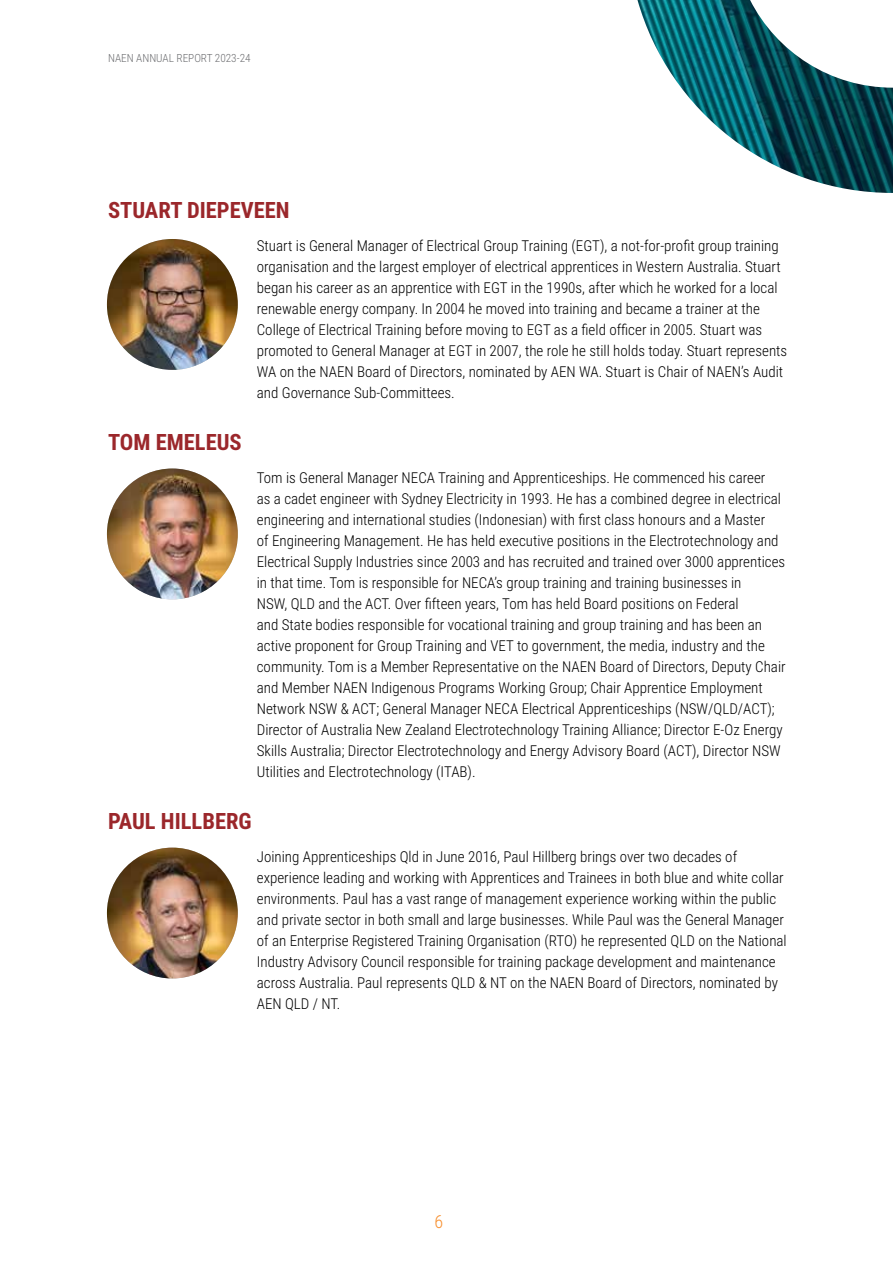
<style>
.page{position:relative;width:893px;height:1263px;background:#fff}
.page>*{position:absolute;margin:0;border:0;box-sizing:border-box;transform-origin:0 0}
.t1{font:700 22.5px "Roboto Condensed";color:#9b272b}
.t2{font:300 18px "Roboto Condensed";color:#f78d2b}
.t3{font:300 15px/21px "Roboto Condensed";color:#000}
.t4{font:300 11.25px "Roboto Condensed";color:#6d6e71}
</style>
<div class="page">
<img style="left:637px;top:0;width:256px;height:193px">
<img style="left:107px;top:239px;width:131px;height:131px;border-radius:65px">
<img style="left:107px;top:468px;width:131px;height:131px;border-radius:65px">
<img style="left:107px;top:848px;width:131px;height:130px;border-radius:65px">
<p class="t4" style="left:108px;top:51px;width:144px">NAEN ANNUAL REPORT 2023-24</p>
<h1 class="t1" style="left:108px;top:194px;width:183px">STUART DIEPEVEEN</h1>
<p class="t3" style="left:257px;top:235px;width:532px">Stuart is General Manager of Electrical Group Training (EGT), a not-for-profit group training organisation and the largest employer of electrical apprentices in Western Australia. Stuart began his career as an apprentice with EGT in the 1990s, after which he worked for a local renewable energy company. In 2004 he moved into training and became a trainer at the College of Electrical Training before moving to EGT as a field officer in 2005. Stuart was promoted to General Manager at EGT in 2007, the role he still holds today. Stuart represents WA on the NAEN Board of Directors, nominated by AEN WA. Stuart is Chair of NAEN’s Audit and Governance Sub-Committees.</p>
<h1 class="t1" style="left:108px;top:426px;width:135px">TOM EMELEUS</h1>
<p class="t3" style="left:257px;top:467px;width:530px">Tom is General Manager NECA Training and Apprenticeships. He commenced his career<br>as a cadet engineer with Sydney Electricity in 1993. He has a combined degree in electrical engineering and international studies (Indonesian) with first class honours and a Master<br>of Engineering Management. He has held executive positions in the Electrotechnology and Electrical Supply Industries since 2003 and has recruited and trained over 3000 apprentices in that time. Tom is responsible for NECA’s group training and training businesses in<br>NSW, QLD and the ACT. Over fifteen years, Tom has held Board positions on Federal<br>and State bodies responsible for vocational training and group training and has been an active proponent for Group Training and VET to government, the media, industry and the community. Tom is a Member Representative on the NAEN Board of Directors, Deputy Chair and Member NAEN Indigenous Programs Working Group; Chair Apprentice Employment Network NSW &amp; ACT; General Manager NECA Electrical Apprenticeships (NSW/QLD/ACT); Director of Australia New Zealand Electrotechnology Training Alliance; Director E-Oz Energy Skills Australia; Director Electrotechnology and Energy Advisory Board (ACT), Director NSW Utilities and Electrotechnology (ITAB).</p>
<h1 class="t1" style="left:108px;top:805px;width:145px">PAUL HILLBERG</h1>
<p class="t3" style="left:257px;top:846px;width:531px">Joining Apprenticeships Qld in June 2016, Paul Hillberg brings over two decades of experience leading and working with Apprentices and Trainees in both blue and white collar environments. Paul has a vast range of management experience working within the public and private sector in both small and large businesses. While Paul was the General Manager of an Enterprise Registered Training Organisation (RTO) he represented QLD on the National Industry Advisory Council responsible for training package development and maintenance across Australia. Paul represents QLD &amp; NT on the NAEN Board of Directors, nominated by AEN QLD / NT.</p>
<p class="t2" style="left:434px;top:1209px;width:10px">6</p>
</div>
